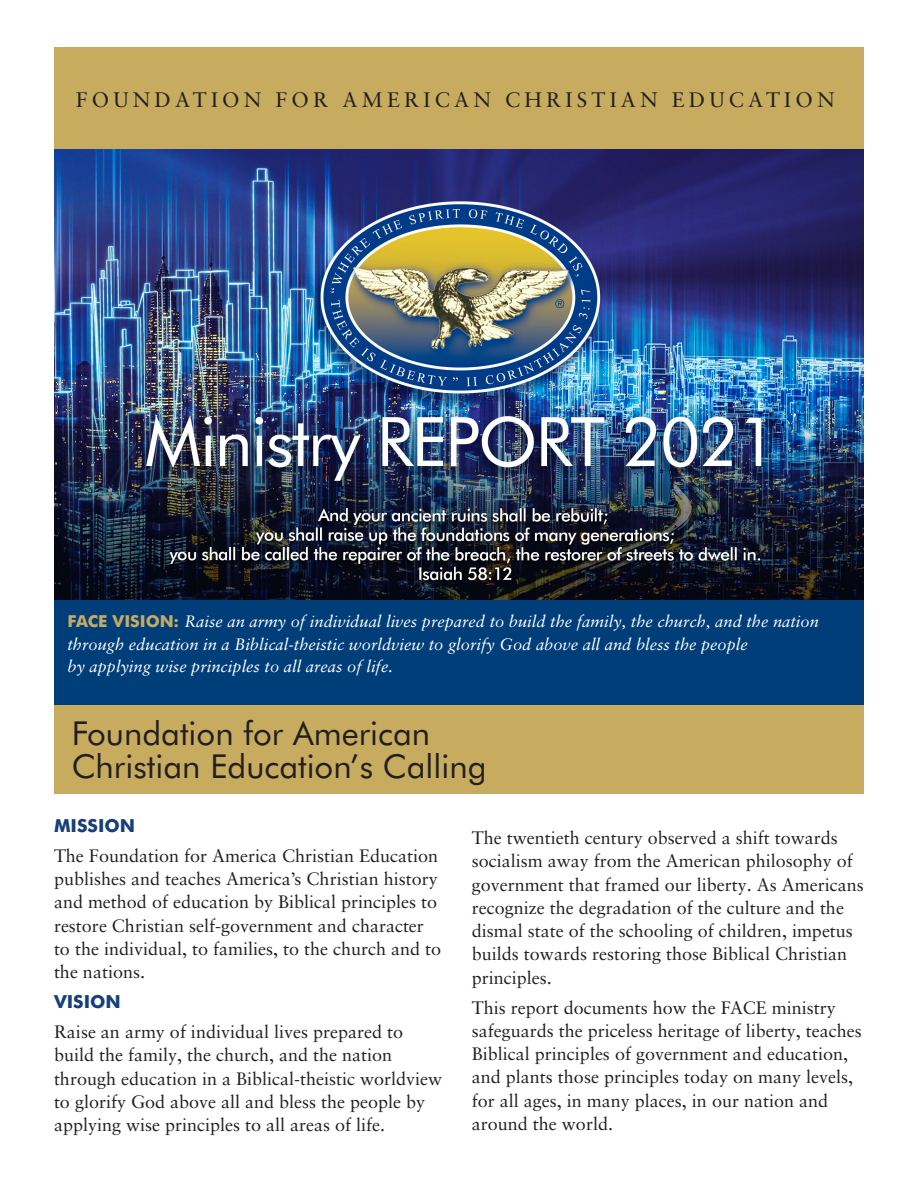
<style>
.page{position:relative;width:918px;height:1188px;background:#fff}
.page>*{position:absolute;margin:0;border:0;box-sizing:border-box;transform-origin:0 0}
.t1{font:33px "Futura BT";color:#231f20}
.t2{font:21px "Sabon LT Pro";letter-spacing:.2em;color:#231f20}
.t3{font:18px/23.2px "Sabon LT Pro";color:#231f20}
.t4{font:700 18px "Futura BT";color:#164077}
.Body_Copy{font:italic 16.5px/22.5px "Sabon LT Pro";color:#fff}
.s1{font-family:"Futura BT";font-weight:700;font-style:normal;color:#c7ab5f}
</style>
<div class="page">
<div style="left:54px;top:705px;width:810px;height:89px;background:#c7ab5f"></div>
<img style="left:54px;top:149px;width:810px;height:451px">
<div style="left:54px;top:47px;width:810px;height:101px;background:#c7ab5f"></div>
<div style="left:54px;top:600px;width:810px;height:105px;background:#003e7a"></div>
<p class="t2" style="left:76px;top:86px;width:760px">FOUNDATION FOR AMERICAN CHRISTIAN EDUCATION</p>
<p class="Body_Copy" style="left:68px;top:610px;width:753px"><span class="s1">FACE VISION:</span> Raise an army of individual lives prepared to build the family, the church, and the nation through education in a Biblical-theistic worldview to glorify God above all and bless the people<br>by applying wise principles to all areas of life.</p>
<p class="t1" style="left:72px;top:713px;width:360px">Foundation for American</p>
<p class="t1" style="left:72px;top:746px;width:417px">Christian Education’s Calling</p>
<p class="t4" style="left:54px;top:814px;width:83px">MISSION</p>
<p class="t3" style="left:54px;top:843px;width:389px">The Foundation for America Christian Education publishes and teaches America’s Christian history and method of education by Biblical principles to restore Christian self-government and character to the individual, to families, to the church and to the nations.</p>
<p class="t4" style="left:54px;top:991px;width:68px">VISION</p>
<p class="t3" style="left:54px;top:1020px;width:390px">Raise an army of individual lives prepared to build the family, the church, and the nation through education in a Biblical-theistic worldview to glorify God above all and bless the people by applying wise principles to all areas of life.</p>
<p class="t3" style="left:472px;top:826px;width:393px">The twentieth century observed a shift towards socialism away from the American philosophy of government that framed our liberty. As Americans recognize the degradation of the culture and the dismal state of the schooling of children, impetus builds towards restoring those Biblical Christian principles.</p>
<p class="t3" style="left:472px;top:995px;width:392px">This report documents how the FACE ministry safeguards the priceless heritage of liberty, teaches Biblical principles of government and education, and plants those principles today on many levels, for all ages, in many places, in our nation and around the world.</p>
</div>
